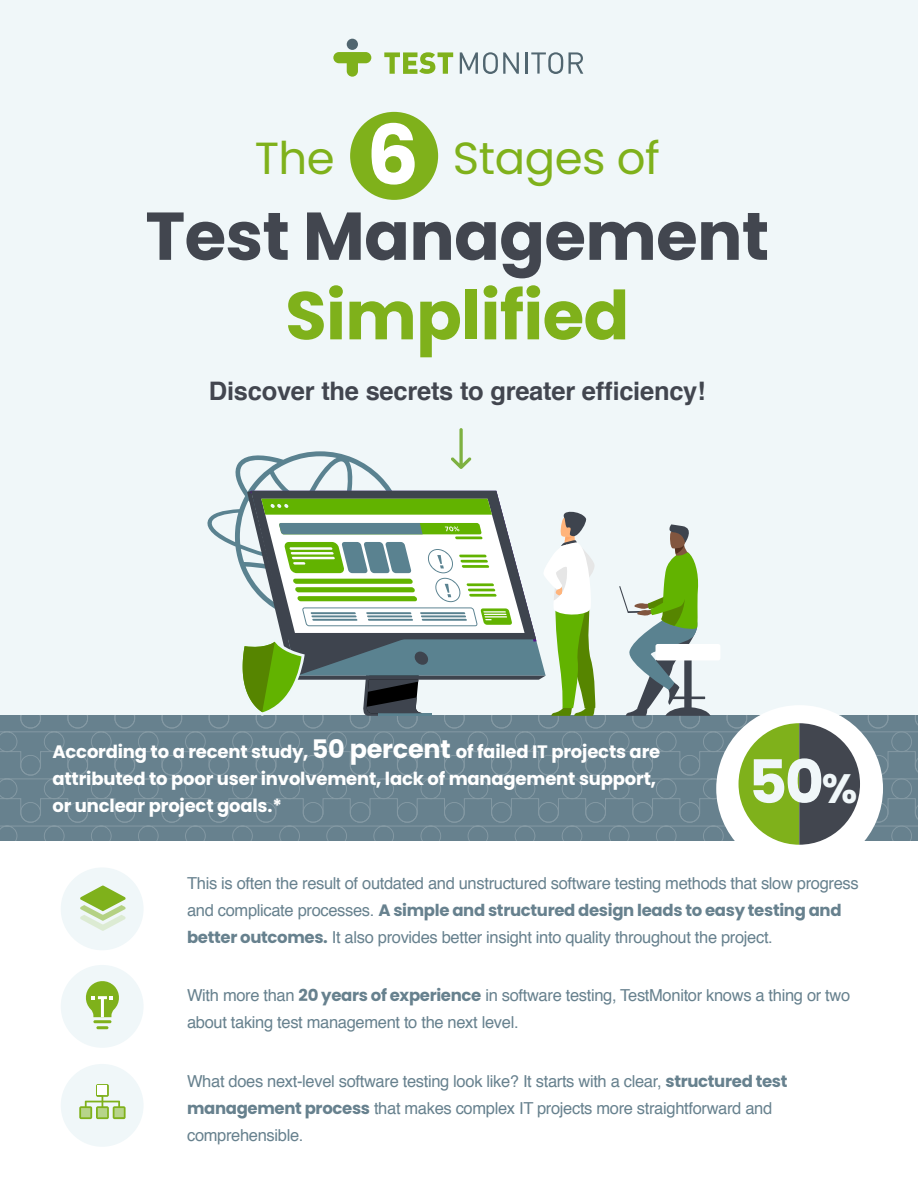
<style>
.page{position:relative;width:918px;height:1188px;background:#fff}
.page>*{position:absolute;margin:0;border:0;box-sizing:border-box;transform-origin:0 0}
.t1{font:700 67.5px "Poppins";letter-spacing:-.01em;color:#42464f}
.t2{font:700 67.5px "Poppins";letter-spacing:-.01em;color:#7fb11b}
.t3{font:700 60px "Poppins";color:#f0f7f9}
.t4{font:45px "Poppins";letter-spacing:-.01em;color:#7fb11b}
.t5{font:700 25.5px "Helvetica";letter-spacing:-.01em;color:#42464f}
.t6{font:700 18px/27px "Poppins";letter-spacing:-.01em;color:#fff}
.t7{font:16.5px/27px "Helvetica";letter-spacing:-.02em;color:#67818e}
.t8{font:700 16.5px "Poppins";letter-spacing:-.02em;color:#67818e}
.s1{font-weight:700;font-size:82.5px;color:#fff}
.s2{font-size:25.5px}
.s3{font-size:40.95px}
.s4{font-family:"Helvetica";font-weight:400}
.s5{font-family:"Poppins";font-weight:700}
</style>
<div class="page">
<div style="left:61px;top:1064px;width:83px;height:83px;background:#f0f7f9;border-radius:50%"></div>
<div style="left:61px;top:965px;width:83px;height:83px;background:#f0f7f9;border-radius:50%"></div>
<div style="left:0;top:0;width:918px;height:765px;background:#f0f7f9"></div>
<svg style="left:0;top:715px;width:326px;height:125px;background:#698390"></svg>
<svg style="left:326px;top:715px;width:565px;height:125px;background:#698390"></svg>
<svg style="left:891px;top:715px;width:27px;height:125px;background:#698390"></svg>
<div style="left:716px;top:705px;width:167px;height:167px;background:#fff;border-radius:50%"></div>
<svg style="left:739px;top:723px;width:121px;height:122px"></svg>
<div style="left:61px;top:867px;width:83px;height:83px;background:#f0f7f9;border-radius:50%"></div>
<svg style="left:79px;top:1084px;width:47px;height:35px"></svg>
<div style="left:81px;top:1108px;width:9px;height:9px;background:#b7d48a"></div>
<div style="left:98px;top:1108px;width:9px;height:9px;background:#b7d48a"></div>
<div style="left:98px;top:1086px;width:9px;height:9px;background:#fff"></div>
<div style="left:114px;top:1108px;width:10px;height:9px;background:#b7d48a"></div>
<hr style="left:93px;top:1020px;width:18px;height:3px;background:#7fb11b;border-radius:2px">
<svg style="left:96px;top:1026px;width:12px;height:3px"></svg>
<svg style="left:85px;top:981px;width:34px;height:36px"></svg>
<svg style="left:80px;top:885px;width:46px;height:46px"></svg>
<svg style="left:384px;top:52px;width:69px;height:22px"></svg>
<svg style="left:460px;top:52px;width:59px;height:22px"></svg>
<hr style="left:525px;top:52px;width:2px;height:22px;background:#516670">
<svg style="left:531px;top:52px;width:32px;height:22px"></svg>
<svg style="left:569px;top:52px;width:14px;height:22px"></svg>
<div style="left:347px;top:39px;width:11px;height:11px;background:#516670;border-radius:50%"></div>
<svg style="left:333px;top:52px;width:38px;height:25px"></svg>
<div style="left:350px;top:112px;width:88px;height:88px;background:#7fb11b;border-radius:50%"></div>
<div style="left:656px;top:644px;width:64px;height:16px;background:#fff;border-radius:2px"></div>
<svg style="left:619px;top:524px;width:92px;height:192px"></svg>
<svg style="left:205px;top:428px;width:390px;height:288px"></svg>
<h3 class="t4" style="left:255px;top:132px;width:407px">The <span class="s1">6</span> Stages of</h3>
<h1 class="t1" style="left:145px;top:197px;width:625px">Test Management</h1>
<h1 class="t2" style="left:285px;top:277px;width:346px">Simplified</h1>
<h3 class="t5" style="left:209px;top:371px;width:498px">Discover the secrets to greater efficiency!</h3>
<p class="t6" style="left:52px;top:738px;width:609px">According to a recent study, <span class="s2">50 percent</span> of failed IT projects are attributed to poor user involvement, lack of management support, or unclear project goals.*</p>
<h2 class="t3" style="left:748px;top:747px;width:111px">50<span class="s3">%</span></h2>
<p class="t7" style="left:187px;top:870px;width:673px">This is often the result of outdated and unstructured software testing methods that slow progress</p>
<p class="t8" style="left:187px;top:900px;width:656px"><span class="s4">and complicate processes.</span> A simple and structured design leads to easy testing and</p>
<p class="t7" style="left:187px;top:924px;width:587px"><span class="s5">better outcomes.</span> It also provides better insight into quality throughout the project.</p>
<p class="t7" style="left:187px;top:982px;width:665px">With more than <span class="s5">20 years of experience</span> in software testing, TestMonitor knows a thing or two about taking test management to the next level.</p>
<p class="t7" style="left:187px;top:1068px;width:602px">What does next-level software testing look like? It starts with a clear, <span class="s5">structured test management process</span> that makes complex IT projects more straightforward and comprehensible.</p>
</div>
